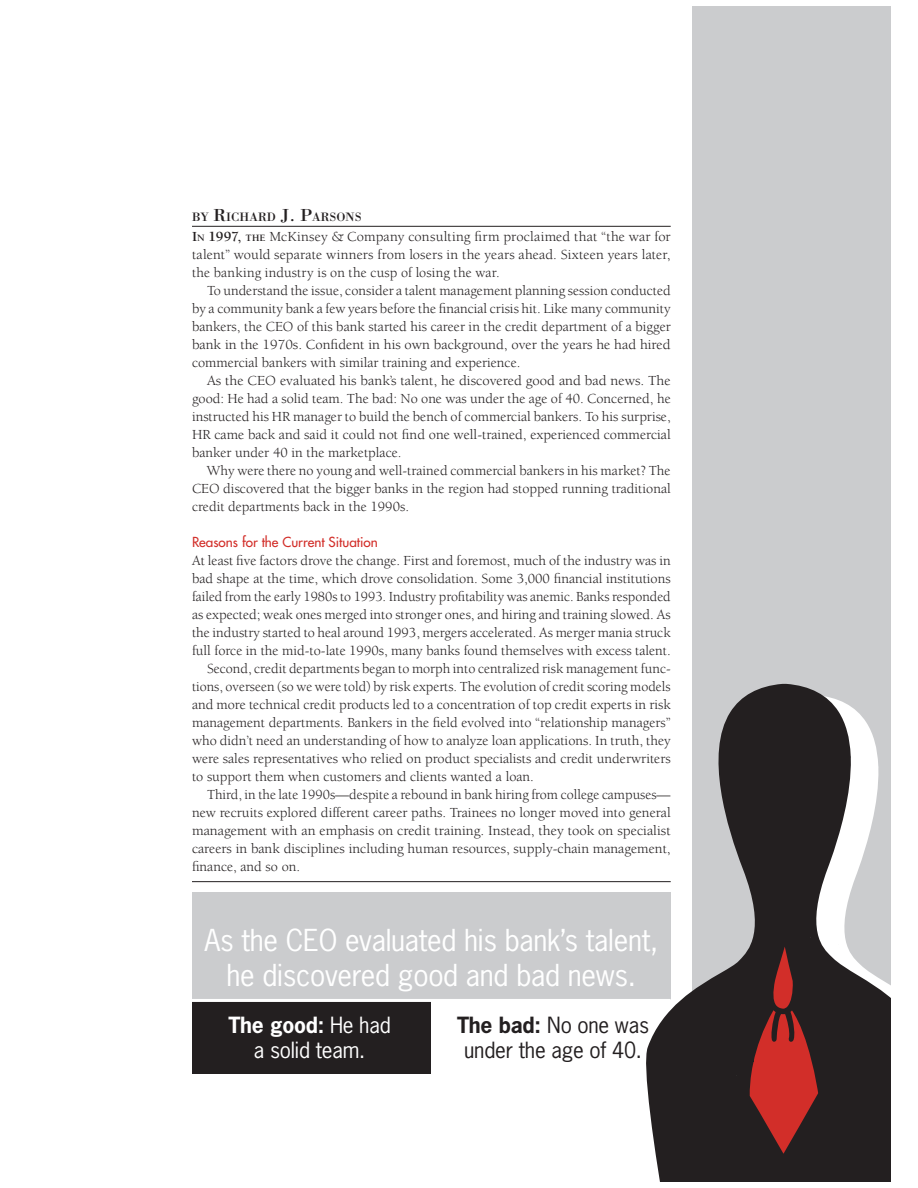
<style>
.page{position:relative;width:918px;height:1188px;background:#fff}
.page>*{position:absolute;margin:0;border:0;box-sizing:border-box;transform-origin:0 0}
.t1{font:28.5px/34.5px "News Gothic Std";letter-spacing:-.01em;color:#fff;text-align:center}
.t2{font:21px/25.5px "News Gothic Std";letter-spacing:-.01em;color:#231f20;text-align:center}
.t3{font:21px/25.5px "News Gothic Std";letter-spacing:-.01em;color:#fff;text-align:center}
.t4{font:14.25px/18px "Berkeley";color:#231f20;text-align:justify}
.t5{font:13.5px "Futura";color:#d22e29}
.t6{font:12.6px "Bodoni";color:#231f20}
.s1{font-size:18px}
.s2{font-weight:700}
.s3{font-weight:700;font-size:10.05px}
</style>
<div class="page">
<div style="left:693px;top:7px;width:198px;height:1086px;background:#cbccce"></div>
<hr style="left:192px;top:226px;width:479px;height:1px;background:#231f20">
<div style="left:192px;top:892px;width:479px;height:181px;background:#cbccce"></div>
<div style="left:192px;top:1000px;width:239px;height:73px;background:#231f20"></div>
<hr style="left:192px;top:881px;width:479px;height:1px;background:#231f20">
<div style="left:431px;top:1000px;width:253px;height:82px;background:#fff"></div>
<hr style="left:192px;top:999px;width:479px;height:3px;background:#fff">
<svg style="left:636px;top:684px;width:255px;height:497px;fill:#231f20"></svg>
<div style="left:708px;top:1036px;width:41px;height:39px;background:#231f20"></div>
<div style="left:744px;top:1029px;width:9px;height:33px;background:#231f20"></div>
<p class="t6" style="left:192px;top:212px;width:171px">BY <span class="s1">R</span>ICHARD <span class="s1">J. P</span>ARSONS</p>
<p class="t4" style="left:192px;top:229px;width:480px"><span class="s2">I</span><span class="s3">N</span> <span class="s2">1997,</span> <span class="s3">THE</span> McKinsey &amp; Company consulting firm proclaimed that “the war for talent” would separate winners from losers in the years ahead. Sixteen years later, the banking industry is on the cusp of losing the war.</p>
<p class="t4" style="left:192px;top:283px;width:480px;text-indent:15px">To understand the issue, consider a talent management planning session conducted by a community bank a few years before the financial crisis hit. Like many community bankers, the CEO of this bank started his career in the credit department of a bigger bank in the 1970s. Confident in his own background, over the years he had hired commercial bankers with similar training and experience.</p>
<p class="t4" style="left:192px;top:373px;width:480px;text-indent:15px">As the CEO evaluated his bank’s talent, he discovered good and bad news. The good: He had a solid team. The bad: No one was under the age of 40. Concerned, he instructed his HR manager to build the bench of commercial bankers. To his surprise, HR came back and said it could not find one well-trained, experienced commercial banker under 40 in the marketplace.</p>
<p class="t4" style="left:192px;top:463px;width:480px;text-indent:15px">Why were there no young and well-trained commercial bankers in his market? The CEO discovered that the bigger banks in the region had stopped running traditional credit departments back in the 1990s.</p>
<p class="t5" style="left:192px;top:535px;width:187px">Reasons for the Current Situation</p>
<p class="t4" style="left:192px;top:553px;width:480px">At least five factors drove the change. First and foremost, much of the industry was in</p>
<p class="t4" style="left:192px;top:571px;width:480px">bad shape at the time, which drove consolidation. Some 3,000 financial institutions</p>
<p class="t4" style="left:192px;top:589px;width:480px">failed from the early 1980s to 1993. Industry profitability was anemic. Banks responded</p>
<p class="t4" style="left:192px;top:607px;width:480px">as expected; weak ones merged into stronger ones, and hiring and training slowed. As</p>
<p class="t4" style="left:192px;top:625px;width:480px">the industry started to heal around 1993, mergers accelerated. As merger mania struck</p>
<p class="t4" style="left:192px;top:643px;width:480px">full force in the mid-to-late 1990s, many banks found themselves with excess talent.</p>
<p class="t4" style="left:207px;top:661px;width:465px">Second, credit departments began to morph into centralized risk management func-</p>
<p class="t4" style="left:192px;top:679px;width:480px">tions, overseen (so we were told) by risk experts. The evolution of credit scoring models</p>
<p class="t4" style="left:192px;top:697px;width:480px">and more technical credit products led to a concentration of top credit experts in risk</p>
<p class="t4" style="left:192px;top:715px;width:480px">management departments. Bankers in the field evolved into “relationship managers”</p>
<p class="t4" style="left:192px;top:733px;width:480px">who didn’t need an understanding of how to analyze loan applications. In truth, they</p>
<p class="t4" style="left:192px;top:751px;width:480px">were sales representatives who relied on product specialists and credit underwriters</p>
<p class="t4" style="left:192px;top:769px;width:343px">to support them when customers and clients wanted a loan.</p>
<p class="t4" style="left:207px;top:787px;width:465px">Third, in the late 1990s—despite a rebound in bank hiring from college campuses—</p>
<p class="t4" style="left:192px;top:805px;width:480px">new recruits explored different career paths. Trainees no longer moved into general</p>
<p class="t4" style="left:192px;top:823px;width:480px">management with an emphasis on credit training. Instead, they took on specialist</p>
<p class="t4" style="left:192px;top:841px;width:480px">careers in bank disciplines including human resources, supply-chain management,</p>
<p class="t4" style="left:192px;top:859px;width:110px">finance, and so on.</p>
<h1 class="t1" style="left:204px;top:925px;width:455px">As the CEO evaluated his bank’s talent, he discovered good and bad news.</h1>
<h2 class="t3" style="left:228px;top:1014px;width:164px"><span class="s2">The good:</span> He had a solid team.</h2>
<h2 class="t2" style="left:457px;top:1014px;width:194px"><span class="s2">The bad:</span> No one was under the age of 40.</h2>
</div>
